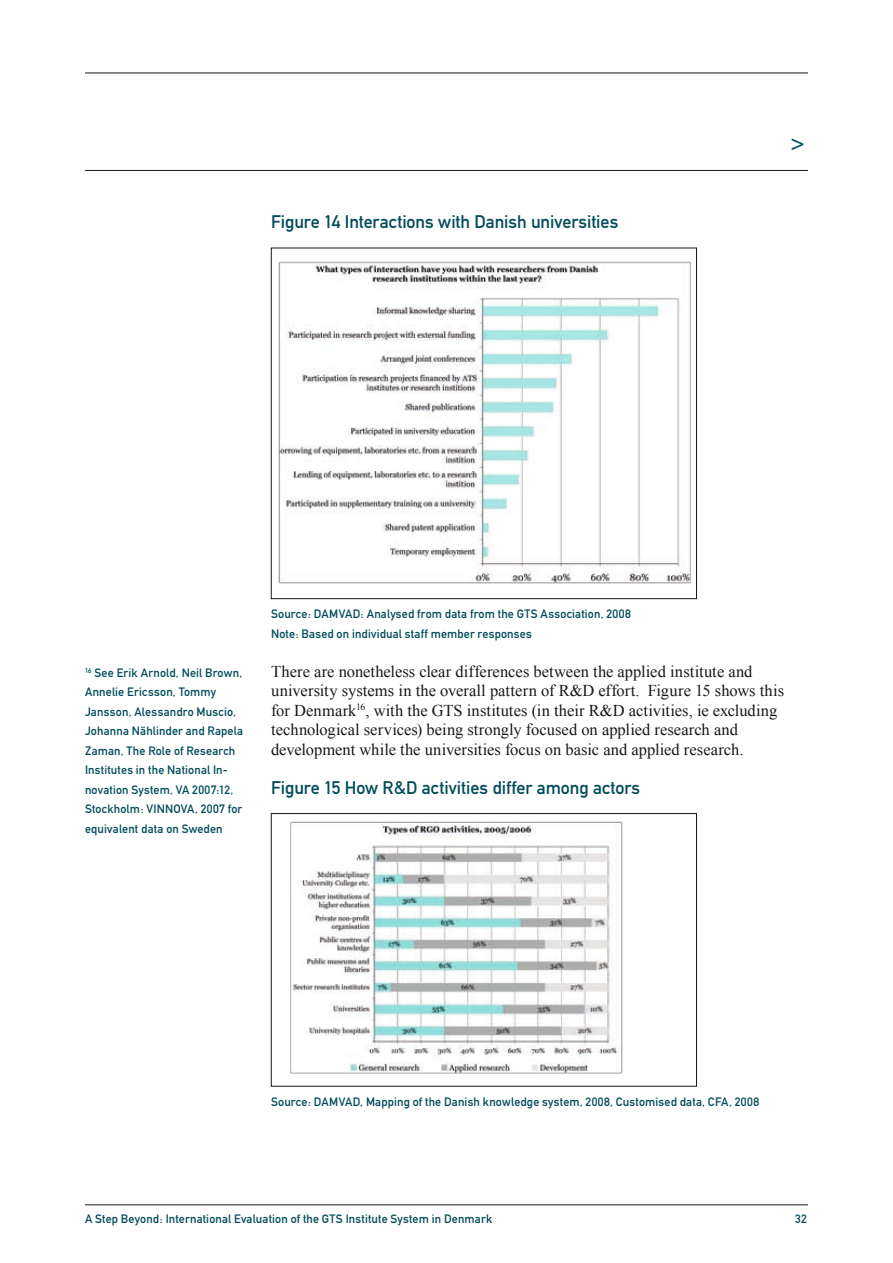
<style>
.page{position:relative;width:893px;height:1263px;background:#fff}
.page>*{position:absolute;margin:0;border:0;box-sizing:border-box;transform-origin:0 0}
.t1{font:22.5px "DIN Mittelschrift";color:#004c5b}
.t2{font:18px "DIN Mittelschrift";letter-spacing:-.005em;color:#004c5b}
.t3{font:16.5px/19.5px "Times New Roman";color:#1a171c}
.t4{font:12px/19.5px "DIN Mittelschrift";letter-spacing:.015em;color:#004c5b}
</style>
<div class="page">
<hr style="left:85px;top:1204px;width:723px;height:1px;background:#1a171c">
<hr style="left:85px;top:170px;width:723px;height:1px;background:#1a171c">
<hr style="left:85px;top:73px;width:723px;height:1px;background:#1a171c">
<img style="left:278px;top:261px;width:413px;height:323px">
<div style="left:271px;top:248px;width:426px;height:351px;border:1px solid #1a171c"></div>
<img style="left:290px;top:821px;width:333px;height:253px">
<div style="left:271px;top:813px;width:426px;height:273px;border:1px solid #1a171c"></div>
<h2 class="t2" style="left:271px;top:211px;width:349px">Figure 14 Interactions with Danish universities</h2>
<h1 class="t1" style="left:791px;top:129px;width:15px">&gt;</h1>
<p class="t4" style="left:85px;top:663px;width:160px"><sup>16</sup> See Erik Arnold, Neil Brown,<br>Annelie Ericsson, Tommy<br>Jansson, Alessandro Muscio,<br>Johanna Nählinder and Rapela<br>Zaman, The Role of Research<br>Institutes in the National In&shy;novation System, VA 2007:12,<br>Stockholm: VINNOVA, 2007 for equivalent data on Sweden</p>
<p class="t4" style="left:271px;top:604px;width:361px">Source: DAMVAD: Analysed from data from the GTS Association, 2008<br>Note: Based on individual staff member responses</p>
<p class="t3" style="left:271px;top:661px;width:515px">There are nonetheless clear differences between the applied institute and university systems in the overall pattern of R&amp;D effort. Figure 15 shows this for Denmark<sup>16</sup>, with the GTS institutes (in their R&amp;D activities, ie excluding technological services) being strongly focused on applied research and development while the universities focus on basic and applied research.</p>
<h2 class="t2" style="left:271px;top:777px;width:371px">Figure 15 How R&amp;D activities differ among actors</h2>
<p class="t4" style="left:271px;top:1092px;width:490px">Source: DAMVAD, Mapping of the Danish knowledge system, 2008, Customised data, CFA, 2008</p>
<p class="t4" style="left:85px;top:1209px;width:409px">A Step Beyond: International Evaluation of the GTS Institute System in Denmark</p>
<p class="t4" style="left:795px;top:1209px;width:13px">32</p>
</div>
